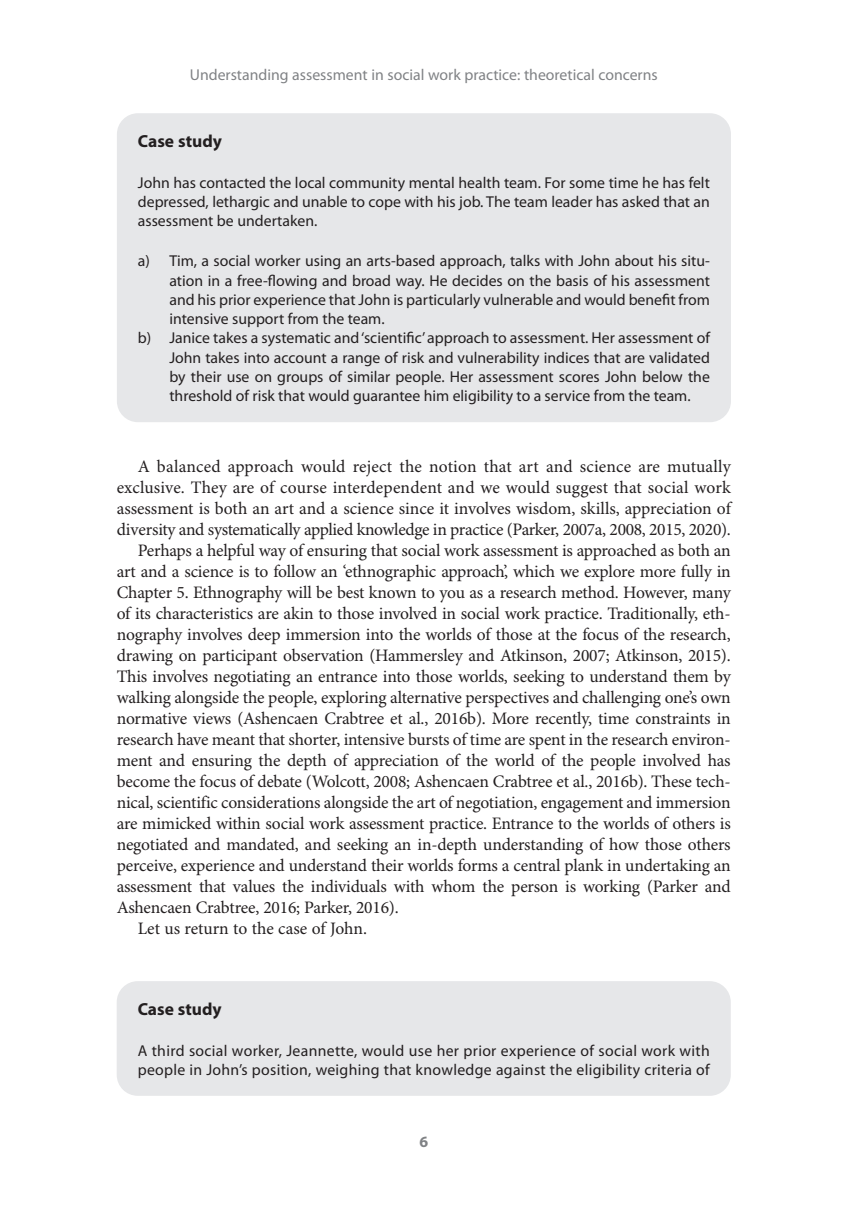
<style>
.page{position:relative;width:844px;height:1216px;background:#fff}
.page>*{position:absolute;margin:0;border:0;box-sizing:border-box;transform-origin:0 0}
.TEXT_IND{font:17.5px/21px "Minion Pro";letter-spacing:-.015em;color:#231f20;text-align:justify}
.BX3_TI{font:700 17.5px "Myriad Pro";color:#231f20}
.BX3_LL{font:15.75px/19.2px "Myriad Pro";color:#231f20;text-align:justify}
.BX3_TEXT{font:15.75px/19.2px "Myriad Pro";letter-spacing:.02em;color:#231f20;text-align:justify}
.t1{font:15.75px "Myriad Pro";color:#808285}
.t2{font:700 15.75px "Myriad Pro";color:#808285}
</style>
<div class="page">
<div style="left:117px;top:113px;width:614px;height:309px;background:#e6e7e9;border-radius:21px"></div>
<div style="left:117px;top:981px;width:613px;height:115px;background:#e6e7e9;border-radius:21px"></div>
<p class="t1" style="left:190px;top:66px;width:469px">Understanding assessment in social work practice: theoretical concerns</p>
<p class="BX3_TI" style="left:138px;top:132px;width:85px">Case study</p>
<p class="BX3_TEXT" style="left:138px;top:173px;width:573px">John has contacted the local community mental health team. For some time he has felt depressed, lethargic and unable to cope with his job. The team leader has asked that an assessment be undertaken.</p>
<p class="BX3_LL" style="left:169px;top:252px;width:542px;text-indent:-32px">a) Tim, a social worker using an arts-based approach, talks with John about his situ&shy;ation in a free-flowing and broad way. He decides on the basis of his assessment and his prior experience that John is particularly vulnerable and would benefit from intensive support from the team.</p>
<p class="BX3_LL" style="left:169px;top:329px;width:542px;text-indent:-32px">b) Janice takes a systematic and ‘scientific’ approach to assessment. Her assessment of John takes into account a range of risk and vulnerability indices that are validated by their use on groups of similar people. Her assessment scores John below the threshold of risk that would guarantee him eligibility to a service from the team.</p>
<p class="TEXT_IND" style="left:117px;top:457px;width:615px;text-indent:21px">A balanced approach would reject the notion that art and science are mutually exclusive. They are of course interdependent and we would suggest that social work assessment is both an art and a science since it involves wisdom, skills, appreciation of diversity and systematically applied knowledge in practice (Parker, 2007a, 2008, 2015, 2020).</p>
<p class="TEXT_IND" style="left:117px;top:541px;width:615px;text-indent:21px">Perhaps a helpful way of ensuring that social work assessment is approached as both an art and a science is to follow an ‘ethnographic approach’, which we explore more fully in Chapter 5. Ethnography will be best known to you as a research method. However, many of its characteristics are akin to those involved in social work practice. Traditionally, eth&shy;nography involves deep immersion into the worlds of those at the focus of the research, drawing on participant observation (Hammersley and Atkinson, 2007; Atkinson, 2015).<br>This involves negotiating an entrance into those worlds, seeking to understand them by walking alongside the people, exploring alternative perspectives and challenging one’s own normative views (Ashencaen Crabtree et al., 2016b). More recently, time constraints in research have meant that shorter, intensive bursts of time are spent in the research environ&shy;ment and ensuring the depth of appreciation of the world of the people involved has become the focus of debate (Wolcott, 2008; Ashencaen Crabtree et al., 2016b). These tech&shy;nical, scientific considerations alongside the art of negotiation, engagement and immersion are mimicked within social work assessment practice. Entrance to the worlds of others is negotiated and mandated, and seeking an in-depth understanding of how those others perceive, experience and understand their worlds forms a central plank in undertaking an assessment that values the individuals with whom the person is working (Parker and Ashencaen Crabtree, 2016; Parker, 2016).</p>
<p class="TEXT_IND" style="left:138px;top:919px;width:231px">Let us return to the case of John.</p>
<p class="BX3_TI" style="left:138px;top:999px;width:85px">Case study</p>
<p class="BX3_TEXT" style="left:138px;top:1041px;width:573px">A third social worker, Jeannette, would use her prior experience of social work with people in John’s position, weighing that knowledge against the eligibility criteria of</p>
<p class="t2" style="left:419px;top:1132px;width:10px">6</p>
</div>
